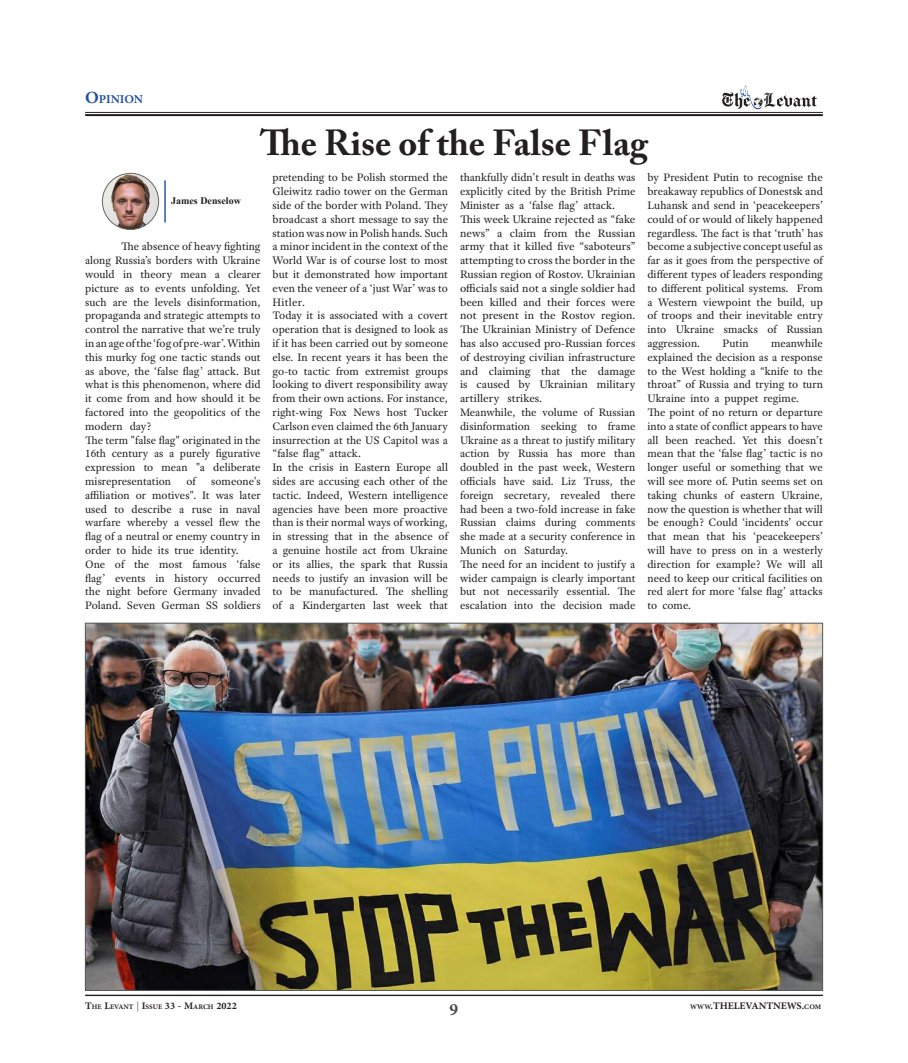
<style>
.page{position:relative;width:908px;height:1063px;background:#fff}
.page>*{position:absolute;margin:0;border:0;box-sizing:border-box;transform-origin:0 0}
.t1{font:700 36px "Adobe Caslon Pro";color:#231f20}
.t2{font:700 24px "Adobe Arabic";color:#494949}
.t3{font:700 16.8px "Adobe Arabic";letter-spacing:-.005em;color:#21519f}
.t4{font:700 14px "Adobe Arabic";color:#231f20}
.t5{font:11.5px/13.8px "Adobe Text Pro";color:#231f20}
.t6{font:700 10px "Times New Roman";color:#231f20}
.t7{font:700 9.8px "Adobe Arabic";color:#231f20}
.s1{font-size:24px}
.s2{font-size:14px}
.s3{font-weight:400;font-size:14px;color:#666}
.s4{font-size:9.8px}
</style>
<div class="page">
<hr style="left:85px;top:112px;width:737px;height:1px;background:#231f20">
<hr style="left:85px;top:114px;width:737px;height:2px;background:#231f20">
<svg style="left:722px;top:85px;width:94px;height:24px"></svg>
<hr style="left:85px;top:995px;width:737px;height:1px;background:#231f20">
<img style="left:102px;top:173px;width:56px;height:57px;border-radius:28px">
<div style="left:102px;top:173px;width:57px;height:57px;border:1px solid #686869;border-radius:50%"></div>
<hr style="left:164px;top:180px;width:2px;height:43px;background:#1b50a1">
<img style="left:87px;top:625px;width:733px;height:364px">
<h3 class="t3" style="left:85px;top:87px;width:59px"><span class="s1">O</span>pinion</h3>
<h1 class="t1" style="left:260px;top:122px;width:389px">The Rise of the False Flag</h1>
<p class="t6" style="left:171px;top:194px;width:71px">James Denselow</p>
<p class="t5" style="left:85px;top:240px;width:177px;text-indent:36px">The absence of heavy fighting along Russia’s borders with Ukraine would in theory mean a clearer picture as to events unfolding. Yet such are the levels disinformation, propaganda and strategic attempts to control the narrative that we’re truly in an age of the ‘fog of pre-war’. Within this murky fog one tactic stands out as above, the ‘false flag’ attack. But what is this phenomenon, where did it come from and how should it be factored into the geopolitics of the modern day?<br>The term "false flag" originated in the 16th century as a purely figurative expression to mean "a deliberate misrepresentation</p>
<p class="t5" style="left:186px;top:474px;width:11px">of</p>
<p class="t5" style="left:85px;top:474px;width:177px;text-indent:126px">someone's affiliation or motives". It was later used to describe a ruse in naval warfare whereby a vessel flew the flag of a neutral or enemy country in order to hide its true identity.<br>One of the most famous ‘false flag’ events in history occurred the night before Germany invaded<br>Poland. Seven German SS soldiers</p>
<p class="t5" style="left:272px;top:171px;width:177px">pretending to be Polish stormed the Gleiwitz radio tower on the German side of the border with Poland. They broadcast a short message to say the station was now in Polish hands. Such a minor incident in the context of the World War is of course lost to most but it demonstrated how important even the veneer of a ‘just War’ was to Hitler.<br>Today it is associated with a covert operation that is designed to look as if it has been carried out by someone else. In recent years it has been the go-to tactic from extremist groups looking to divert responsibility away from their own actions. For instance, right-wing Fox News host Tucker Carlson even claimed the 6th January insurrection at the US Capitol was a “false flag” attack.<br>In the crisis in Eastern Europe all sides are accusing each other of the tactic. Indeed, Western intelligence agencies have been more proactive than is their normal ways of working, in stressing that in the absence of a genuine hostile act from Ukraine or its allies, the spark that Russia needs to justify an invasion will be to be manufactured. The shelling of a Kindergarten last week that</p>
<p class="t5" style="left:460px;top:171px;width:177px">thankfully didn’t result in deaths was explicitly cited by the British Prime Minister as a ‘false flag’ attack.<br>This week Ukraine rejected as “fake news” a claim from the Russian army that it killed five “saboteurs” attempting to cross the border in the Russian region of Rostov. Ukrainian officials said not a single soldier had been killed and their forces were not present in the Rostov region.<br>The Ukrainian Ministry of Defence has also accused pro-Russian forces of destroying civilian infrastructure and claiming that the damage is caused by Ukrainian military artillery strikes.<br>Meanwhile, the volume of Russian disinformation seeking to frame Ukraine as a threat to justify military action by Russia has more than doubled in the past week, Western officials have said. Liz Truss, the foreign secretary, revealed there had been a two-fold increase in fake Russian claims during comments she made at a security conference in Munich on Saturday.<br>The need for an incident to justify a wider campaign is clearly important but not necessarily essential. The escalation into the decision made</p>
<p class="t5" style="left:647px;top:171px;width:177px;text-align:justify">by President Putin to recognise the breakaway republics of Donestsk and Luhansk and send in ‘peacekeepers’ could of or would of likely happened regardless. The fact is that ‘truth’ has become a subjective concept useful as far as it goes from the perspective of different types of leaders responding to different political systems. From a Western viewpoint the build, up of troops and their inevitable entry into Ukraine smacks of Russian aggression.</p>
<p class="t5" style="left:647px;top:336px;width:177px;text-indent:123px">meanwhile explained the decision as a response to the West holding a “knife to the throat” of Russia and trying to turn<br>Ukraine into a puppet regime.<br>The point of no return or departure into a state of conflict appears to have all been reached. Yet this doesn’t mean that the ‘false flag’ tactic is no longer useful or something that we will see more of. Putin seems set on taking chunks of eastern Ukraine, now the question is whether that will be enough? Could ‘incidents’ occur that mean that his ‘peacekeepers’ will have to press on in a westerly direction for example? We will all need to keep our critical facilities on red alert for more ‘false flag’ attacks to come.</p>
<p class="t5" style="left:722px;top:336px;width:28px">Putin</p>
<p class="t7" style="left:85px;top:999px;width:153px"><span class="s2">T</span>he <span class="s2">L</span>evant <span class="s3">|</span> <span class="s2">I</span>ssue <span class="s2">33 - M</span>arch <span class="s2">2022</span></p>
<p class="t4" style="left:690px;top:996px;width:57px"><span class="s4">www</span>.THELEVAN</p>
<p class="t4" style="left:766px;top:996px;width:15px">TNEWS</p>
<p class="t7" style="left:801px;top:999px;width:21px"><span class="s2">.</span>com</p>
<h2 class="t2" style="left:449px;top:993px;width:10px">9</h2>
</div>
